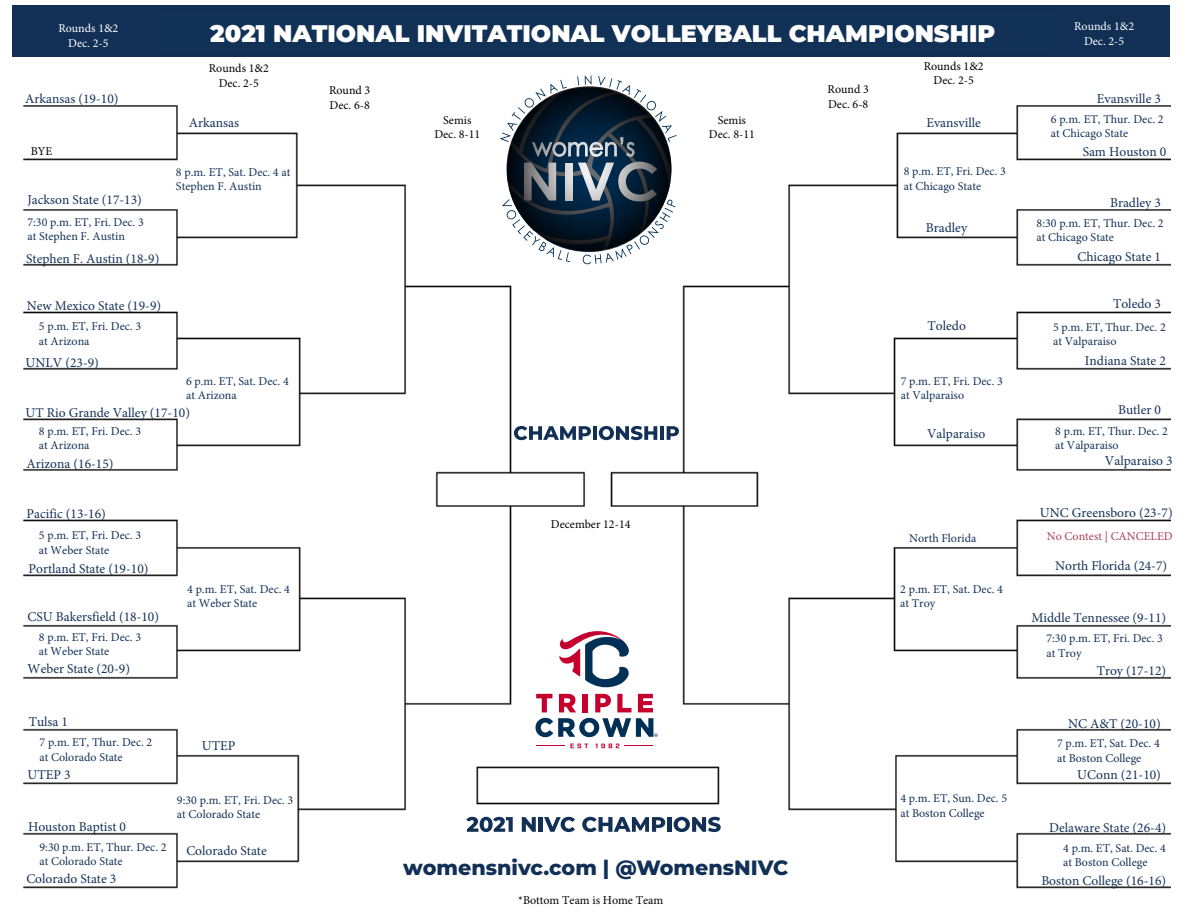
<style>
.page{position:relative;width:1188px;height:918px;background:#fff}
.page>*{position:absolute;margin:0;border:0;box-sizing:border-box;transform-origin:0 0}
.t1{font:900 24px "Montserrat";color:#fff}
.t2{font:800 20.7px "Montserrat";color:#123056}
.t3{font:13.5px "Minion Pro";color:#133157}
.t4{font:12px/14.4px "Minion Pro";color:#133157}
.t5{font:12px/14.4px "Minion Pro";color:#000;text-align:center}
.t6{font:12px/14.4px "Minion Pro";color:#fff;text-align:center}
.t7{font:12px "Minion Pro";color:#aa4055}
</style>
<div class="page">
<img style="left:23px;top:75px;width:1148px;height:814px">
<div style="left:13px;top:6px;width:1157px;height:51px;background:#123056"></div>
<svg style="left:500px;top:76px;width:177px;height:188px"></svg>
<svg style="left:536px;top:694px;width:16px;height:18px"></svg>
<svg style="left:558px;top:626px;width:74px;height:86px"></svg>
<svg style="left:638px;top:694px;width:15px;height:18px"></svg>
<svg style="left:595px;top:744px;width:24px;height:4px"></svg>
<svg style="left:536px;top:744px;width:52px;height:4px"></svg>
<svg style="left:625px;top:746px;width:28px;height:1px"></svg>
<svg style="left:536px;top:718px;width:122px;height:19px"></svg>
<svg style="left:466px;top:817px;width:47px;height:15px"></svg>
<svg style="left:522px;top:817px;width:14px;height:15px"></svg>
<hr style="left:539px;top:817px;width:4px;height:15px;background:#123056">
<svg style="left:544px;top:817px;width:31px;height:15px"></svg>
<svg style="left:582px;top:817px;width:83px;height:15px"></svg>
<hr style="left:667px;top:817px;width:4px;height:15px;background:#123056">
<svg style="left:674px;top:817px;width:47px;height:15px"></svg>
<svg style="left:514px;top:426px;width:77px;height:14px"></svg>
<hr style="left:593px;top:426px;width:4px;height:14px;background:#123056">
<svg style="left:599px;top:426px;width:58px;height:14px"></svg>
<hr style="left:660px;top:426px;width:4px;height:14px;background:#123056">
<svg style="left:667px;top:426px;width:12px;height:14px"></svg>
<p class="t6" style="left:58px;top:21px;width:62px">Rounds 1&amp;2<br>Dec. 2-5</p>
<p class="t6" style="left:1074px;top:19px;width:62px">Rounds 1&amp;2<br>Dec. 2-5</p>
<p class="t5" style="left:209px;top:61px;width:62px">Rounds 1&amp;2<br>Dec. 2-5</p>
<p class="t5" style="left:924px;top:59px;width:62px">Rounds 1&amp;2<br>Dec. 2-5</p>
<p class="t5" style="left:329px;top:83px;width:43px;text-align:left">Round 3<br>Dec. 6-8</p>
<p class="t5" style="left:828px;top:82px;width:43px;text-align:left">Round 3<br>Dec. 6-8</p>
<p class="t5" style="left:434px;top:113px;width:48px">Semis<br>Dec. 8-11</p>
<p class="t5" style="left:709px;top:113px;width:48px">Semis<br>Dec. 8-11</p>
<h1 class="t1" style="left:210px;top:15px;width:787px">2021 NATIONAL INVITATIONAL VOLLEYBALL CHAMPIONSHIP</h1>
<p class="t3" style="left:25px;top:90px;width:95px">Arkansas (19-10)</p>
<p class="t3" style="left:1097px;top:90px;width:66px">Evansville 3</p>
<p class="t4" style="left:1051px;top:112px;width:114px">6 p.m. ET, Thur. Dec. 2 at Chicago State</p>
<p class="t3" style="left:1083px;top:142px;width:85px">Sam Houston 0</p>
<p class="t3" style="left:926px;top:113px;width:56px">Evansville</p>
<p class="t3" style="left:189px;top:114px;width:52px">Arkansas</p>
<p class="t5" style="left:31px;top:144px;width:23px">BYE</p>
<p class="t3" style="left:27px;top:191px;width:116px">Jackson State (17-13)</p>
<p class="t4" style="left:176px;top:165px;width:116px">8 p.m. ET, Sat. Dec. 4 at<br>Stephen F. Austin</p>
<p class="t4" style="left:904px;top:165px;width:104px">8 p.m. ET, Fri. Dec. 3 at Chicago State</p>
<p class="t3" style="left:1110px;top:194px;width:52px">Bradley 3</p>
<p class="t4" style="left:27px;top:215px;width:118px">7:30 p.m. ET, Fri. Dec. 3 at Stephen F. Austin</p>
<p class="t3" style="left:926px;top:219px;width:43px">Bradley</p>
<p class="t4" style="left:1037px;top:216px;width:129px">8:30 p.m. ET, Thur. Dec. 2 at Chicago State</p>
<p class="t3" style="left:26px;top:249px;width:135px">Stephen F. Austin (18-9)</p>
<p class="t3" style="left:1077px;top:248px;width:85px">Chicago State 1</p>
<p class="t3" style="left:27px;top:296px;width:136px">New Mexico State (19-9)</p>
<p class="t3" style="left:1113px;top:295px;width:49px">Toledo 3</p>
<p class="t4" style="left:39px;top:319px;width:104px">5 p.m. ET, Fri. Dec. 3 at Arizona</p>
<p class="t3" style="left:26px;top:353px;width:75px">UNLV (23-9)</p>
<p class="t3" style="left:928px;top:317px;width:40px">Toledo</p>
<p class="t4" style="left:1053px;top:320px;width:114px">5 p.m. ET, Thur. Dec. 2 at Valparaiso</p>
<p class="t3" style="left:1085px;top:352px;width:82px">Indiana State 2</p>
<p class="t4" style="left:186px;top:374px;width:104px">6 p.m. ET, Sat. Dec. 4 at Arizona</p>
<p class="t4" style="left:901px;top:374px;width:104px">7 p.m. ET, Fri. Dec. 3 at Valparaiso</p>
<p class="t3" style="left:26px;top:404px;width:166px">UT Rio Grande Valley (17-10)</p>
<p class="t3" style="left:27px;top:455px;width:88px">Arizona (16-15)</p>
<p class="t3" style="left:27px;top:505px;width:81px">Pacific (13-16)</p>
<p class="t4" style="left:39px;top:424px;width:104px">8 p.m. ET, Fri. Dec. 3 at Arizona</p>
<p class="t4" style="left:39px;top:528px;width:104px">5 p.m. ET, Fri. Dec. 3 at Weber State</p>
<p class="t5" style="left:551px;top:517px;width:81px">December 12-14</p>
<p class="t3" style="left:927px;top:425px;width:60px">Valparaiso</p>
<p class="t4" style="left:909px;top:531px;width:69px">North Florida</p>
<p class="t3" style="left:1118px;top:401px;width:44px">Butler 0</p>
<p class="t4" style="left:1055px;top:424px;width:114px">8 p.m. ET, Thur. Dec. 2 at Valparaiso</p>
<p class="t3" style="left:1105px;top:452px;width:69px">Valparaiso 3</p>
<p class="t3" style="left:1040px;top:504px;width:134px">UNC Greensboro (23-7)</p>
<p class="t7" style="left:1047px;top:529px;width:127px">No Contest | CANCELED</p>
<p class="t3" style="left:29px;top:560px;width:121px">Portland State (19-10)</p>
<p class="t3" style="left:27px;top:608px;width:133px">CSU Bakersfield (18-10)</p>
<p class="t3" style="left:28px;top:660px;width:104px">Weber State (20-9)</p>
<p class="t4" style="left:39px;top:630px;width:104px">8 p.m. ET, Fri. Dec. 3 at Weber State</p>
<p class="t3" style="left:29px;top:713px;width:41px">Tulsa 1</p>
<p class="t4" style="left:40px;top:736px;width:114px">7 p.m. ET, Thur. Dec. 2 at Colorado State</p>
<p class="t3" style="left:28px;top:766px;width:45px">UTEP 3</p>
<p class="t4" style="left:187px;top:582px;width:104px">4 p.m. ET, Sat. Dec. 4 at Weber State</p>
<p class="t3" style="left:202px;top:737px;width:35px">UTEP</p>
<p class="t4" style="left:900px;top:582px;width:104px">2 p.m. ET, Sat. Dec. 4 at Troy</p>
<p class="t3" style="left:1055px;top:557px;width:114px">North Florida (24-7)</p>
<p class="t3" style="left:1031px;top:609px;width:136px">Middle Tennessee (9-11)</p>
<p class="t4" style="left:1046px;top:631px;width:118px">7:30 p.m. ET, Fri. Dec. 3 at Troy</p>
<p class="t3" style="left:1097px;top:662px;width:71px">Troy (17-12)</p>
<p class="t3" style="left:1068px;top:715px;width:94px">NC A&amp;T (20-10)</p>
<p class="t3" style="left:1077px;top:766px;width:85px">UConn (21-10)</p>
<p class="t4" style="left:1057px;top:736px;width:104px">7 p.m. ET, Sat. Dec. 4 at Boston College</p>
<p class="t4" style="left:177px;top:793px;width:118px">9:30 p.m. ET, Fri. Dec. 3 at Colorado State</p>
<p class="t4" style="left:900px;top:792px;width:108px">4 p.m. ET, Sun. Dec. 5 at Boston College</p>
<p class="t3" style="left:28px;top:818px;width:100px">Houston Baptist 0</p>
<p class="t3" style="left:26px;top:869px;width:92px">Colorado State 3</p>
<p class="t4" style="left:40px;top:840px;width:129px">9:30 p.m. ET, Thur. Dec. 2 at Colorado State</p>
<p class="t3" style="left:186px;top:842px;width:82px">Colorado State</p>
<h2 class="t2" style="left:403px;top:853px;width:387px">womensnivc.com | @WomensNIVC</h2>
<p class="t3" style="left:1049px;top:819px;width:118px">Delaware State (26-4)</p>
<p class="t4" style="left:1063px;top:841px;width:104px">4 p.m. ET, Sat. Dec. 4 at Boston College</p>
<p class="t3" style="left:1041px;top:871px;width:126px">Boston College (16-16)</p>
<p class="t5" style="left:518px;top:893px;width:147px">*Bottom Team is Home Team</p>
</div>
